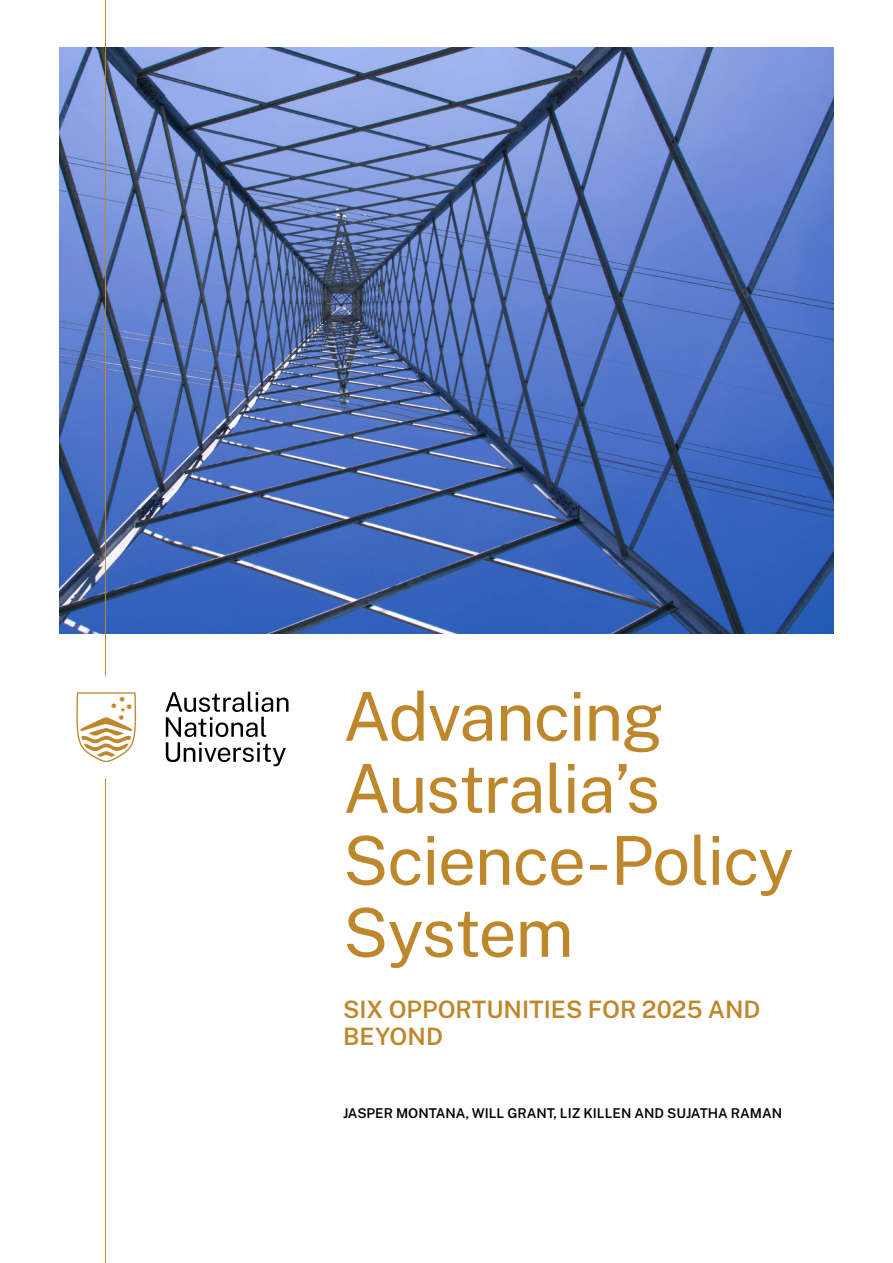
<style>
.page{position:relative;width:893px;height:1263px;background:#fff}
.page>*{position:absolute;margin:0;border:0;box-sizing:border-box;transform-origin:0 0}
.t1{font:67.5px/72px "Public Sans";letter-spacing:-.025em;color:#bf872b}
.t2{font:600 24px/27px "Public Sans";color:#bf872b}
.t3{font:600 13.5px "Public Sans";color:#000}
</style>
<div class="page">
<img style="left:60px;top:47px;width:773px;height:587px">
<svg style="left:165px;top:692px;width:123px;height:74px"></svg>
<svg style="left:76px;top:692px;width:60px;height:70px"></svg>
<hr style="left:105px;top:0;width:1px;height:676px;background:#bf872b">
<hr style="left:105px;top:778px;width:1px;height:485px;background:#bf872b">
<h1 class="t1" style="left:343px;top:676px;width:452px">Advancing<br>Australia’s<br>Science-Policy<br>System</h1>
<h2 class="t2" style="left:343px;top:994px;width:419px">SIX OPPORTUNITIES FOR 2025 AND<br>BEYOND</h2>
<p class="t3" style="left:343px;top:1103px;width:441px">JASPER MONTANA, WILL GRANT, LIZ KILLEN AND SUJATHA RAMAN</p>
</div>
